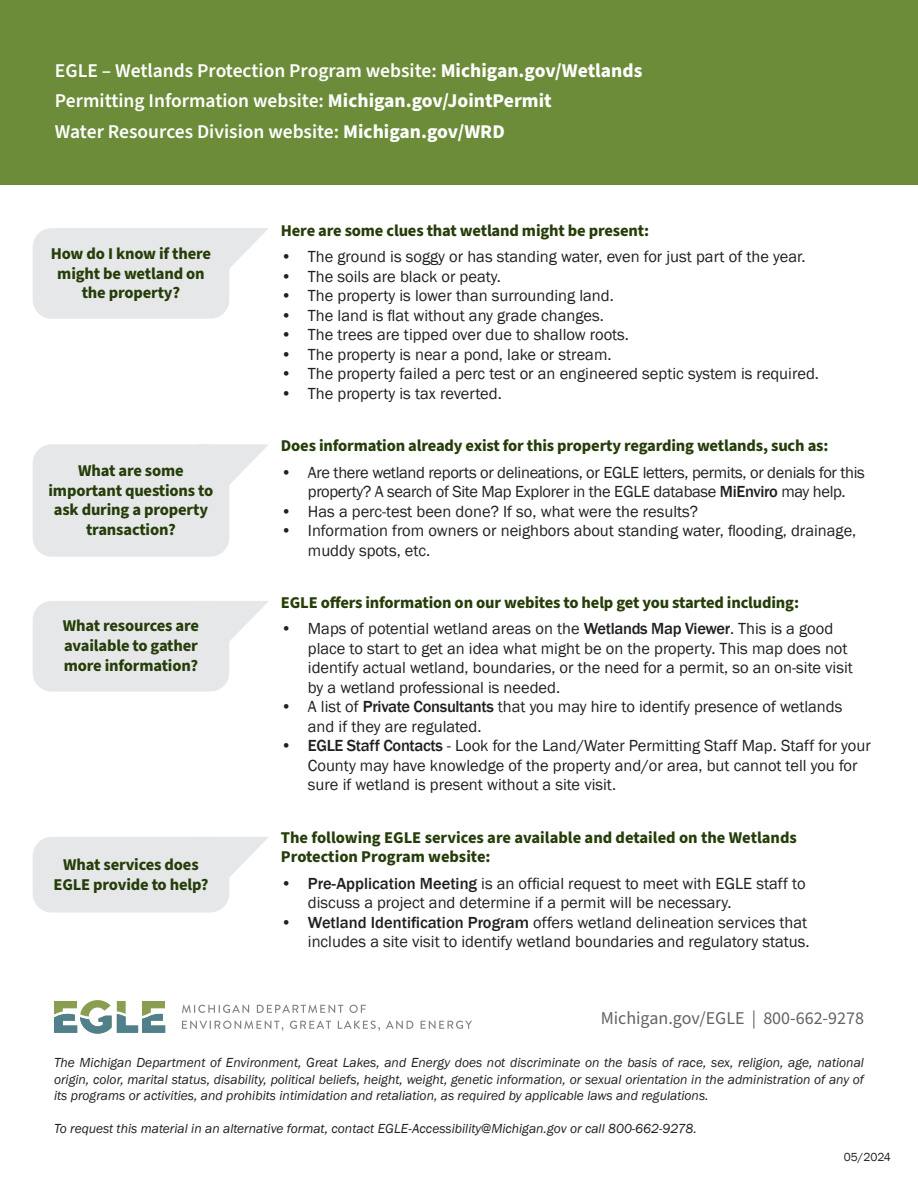
<style>
.page{position:relative;width:918px;height:1188px;background:#fff}
.page>*{position:absolute;margin:0;border:0;box-sizing:border-box;transform-origin:0 0}
.t1{font:700 54px "Source Sans Pro";letter-spacing:-.005em;color:#fff}
.t2{font:600 19.5px "Source Sans Pro";color:#fff}
.t3{font:19.5px "Avenir";letter-spacing:.2em;color:#fff}
.t4{font:18px "Source Sans Pro";color:#636366}
.t5{font:16.5px/19.5px "Franklin Gothic";color:#231f20}
.t6{font:700 16.5px/19.8px "Source Sans Pro";letter-spacing:-.01em;color:#253d08;text-align:center}
.t7{font:16.5px/19.5px "Franklin Gothic";letter-spacing:-.02em;color:#231f20;text-align:center}
.t8{font:italic 13.5px/16.5px "Franklin Gothic";color:#231f20;text-align:justify}
.t9{font:12px "Franklin Gothic";color:#231f20}
.s1{font-weight:700}
.s2{font-weight:500}
</style>
<div class="page">
<div style="left:33px;top:228px;width:196px;height:91px;background:#e6e7e9;border-radius:19px"></div>
<div style="left:33px;top:601px;width:196px;height:91px;background:#e6e7e9;border-radius:19px"></div>
<div style="left:33px;top:444px;width:196px;height:113px;background:#e6e7e9;border-radius:19px"></div>
<div style="left:33px;top:837px;width:196px;height:75px;background:#e6e7e9;border-radius:19px"></div>
<div style="left:0;top:0;width:918px;height:184px;background:#6c8c3a"></div>
<svg style="left:182px;top:1005px;width:67px;height:8px"></svg>
<svg style="left:257px;top:1005px;width:86px;height:8px"></svg>
<svg style="left:349px;top:1005px;width:17px;height:8px"></svg>
<svg style="left:182px;top:1021px;width:101px;height:10px"></svg>
<svg style="left:290px;top:1021px;width:41px;height:8px"></svg>
<svg style="left:338px;top:1021px;width:42px;height:10px"></svg>
<svg style="left:386px;top:1021px;width:27px;height:8px"></svg>
<svg style="left:421px;top:1021px;width:51px;height:8px"></svg>
<svg style="left:54px;top:1000px;width:111px;height:34px"></svg>
<svg style="left:214px;top:228px;width:55px;height:41px"></svg>
<svg style="left:214px;top:444px;width:55px;height:41px"></svg>
<svg style="left:214px;top:601px;width:55px;height:41px"></svg>
<svg style="left:214px;top:837px;width:54px;height:41px"></svg>
<p class="t1" style="left:55px;top:46px;width:496px">Wetland Information</p>
<p class="t2" style="left:55px;top:58px;width:589px">EGLE – Wetlands Protection Program website: <span class="s1">Michigan.gov/Wetlands</span></p>
<p class="t2" style="left:55px;top:88px;width:498px">Permitting Information website: <span class="s1">Michigan.gov/JointPermit</span></p>
<p class="t2" style="left:55px;top:118px;width:451px">Water Resources Division website: <span class="s1">Michigan.gov/WRD</span></p>
<p class="t3" style="left:54px;top:117px;width:771px">FOR PROPERTY OWNERS, REALTORS, AND POTENTIAL BUYERS</p>
<p class="t6" style="left:51px;top:244px;width:162px">How do I know if there might be wetland on the property?</p>
<p class="t6" style="left:49px;top:461px;width:166px">What are some important questions to ask during a property transaction?</p>
<p class="t6" style="left:63px;top:616px;width:138px;text-align:justify">What resources are available to gather more information?</p>
<p class="t6" style="left:53px;top:855px;width:157px">What services does<br>EGLE provide to help?</p>
<p class="t6" style="left:281px;top:221px;width:370px">Here are some clues that wetland might be present:</p>
<p class="t5" style="left:281px;top:247px;width:526px">• The ground is soggy or has standing water, even for just part of the year.</p>
<p class="t5" style="left:281px;top:267px;width:222px">• The soils are black or peaty.</p>
<p class="t5" style="left:281px;top:286px;width:334px">• The property is lower than surrounding land.</p>
<p class="t5" style="left:281px;top:306px;width:324px">• The land is flat without any grade changes.</p>
<p class="t5" style="left:281px;top:325px;width:350px">• The trees are tipped over due to shallow roots.</p>
<p class="t5" style="left:281px;top:345px;width:332px">• The property is near a pond, lake or stream.</p>
<p class="t5" style="left:281px;top:364px;width:540px">• The property failed a perc test or an engineered septic system is required.</p>
<p class="t5" style="left:281px;top:384px;width:222px">• The property is tax reverted.</p>
<p class="t6" style="left:281px;top:436px;width:549px">Does information already exist for this property regarding wetlands, such as:</p>
<p class="t7" style="left:281px;top:463px;width:586px">• Are there wetland reports or delineations, or EGLE letters, permits, or denials for this property? A search of Site Map Explorer in the EGLE database <span class="s2">MiEnviro</span> may help.</p>
<p class="t5" style="left:281px;top:502px;width:419px">• Has a perc-test been done? If so, what were the results?</p>
<p class="t5" style="left:308px;top:521px;width:550px;text-indent:-27px">• Information from owners or neighbors about standing water, flooding, drainage, muddy spots, etc.</p>
<p class="t6" style="left:281px;top:593px;width:520px">EGLE offers information on our webites to help get you started including:</p>
<p class="t5" style="left:308px;top:619px;width:546px;text-indent:-27px">• Maps of potential wetland areas on the <span class="s2">Wetlands Map Viewer</span>. This is a good place to start to get an idea what might be on the property. This map does not identify actual wetland, boundaries, or the need for a permit, so an on-site visit by a wetland professional is needed.</p>
<p class="t5" style="left:308px;top:697px;width:536px;text-indent:-27px">• A list of <span class="s2">Private Consultants</span> that you may hire to identify presence of wetlands and if they are regulated.</p>
<p class="t5" style="left:308px;top:736px;width:565px;text-indent:-27px"><span class="s2">• EGLE Staff Contacts</span> - Look for the Land/Water Permitting Staff Map. Staff for your<br>County may have knowledge of the property and/or area, but cannot tell you for sure if wetland is present without a site visit.</p>
<p class="t6" style="left:281px;top:828px;width:518px;text-align:left">The following EGLE services are available and detailed on the Wetlands<br>Protection Program website:</p>
<p class="t5" style="left:308px;top:874px;width:499px;text-indent:-27px"><span class="s2">• Pre-Application Meeting</span> is an official request to meet with EGLE staff to discuss a project and determine if a permit will be necessary.</p>
<p class="t5" style="left:281px;top:913px;width:530px;text-align:right"><span class="s2">• Wetland Identification Program</span> offers wetland delineation services that includes a site visit to identify wetland boundaries and regulatory status.</p>
<p class="t4" style="left:601px;top:1006px;width:265px">Michigan.gov/EGLE | 800-662-9278</p>
<p class="t8" style="left:54px;top:1055px;width:812px">The Michigan Department of Environment, Great Lakes, and Energy does not discriminate on the basis of race, sex, religion, age, national origin, color, marital status, disability, political beliefs, height, weight, genetic information, or sexual orientation in the administration of any of its programs or activities, and prohibits intimidation and retaliation, as required by applicable laws and regulations.</p>
<p class="t8" style="left:54px;top:1121px;width:644px">To request this material in an alternative format, contact EGLE-Accessibility@Michigan.gov or call 800-662-9278.</p>
<p class="t9" style="left:844px;top:1150px;width:49px">05/2024</p>
</div>
